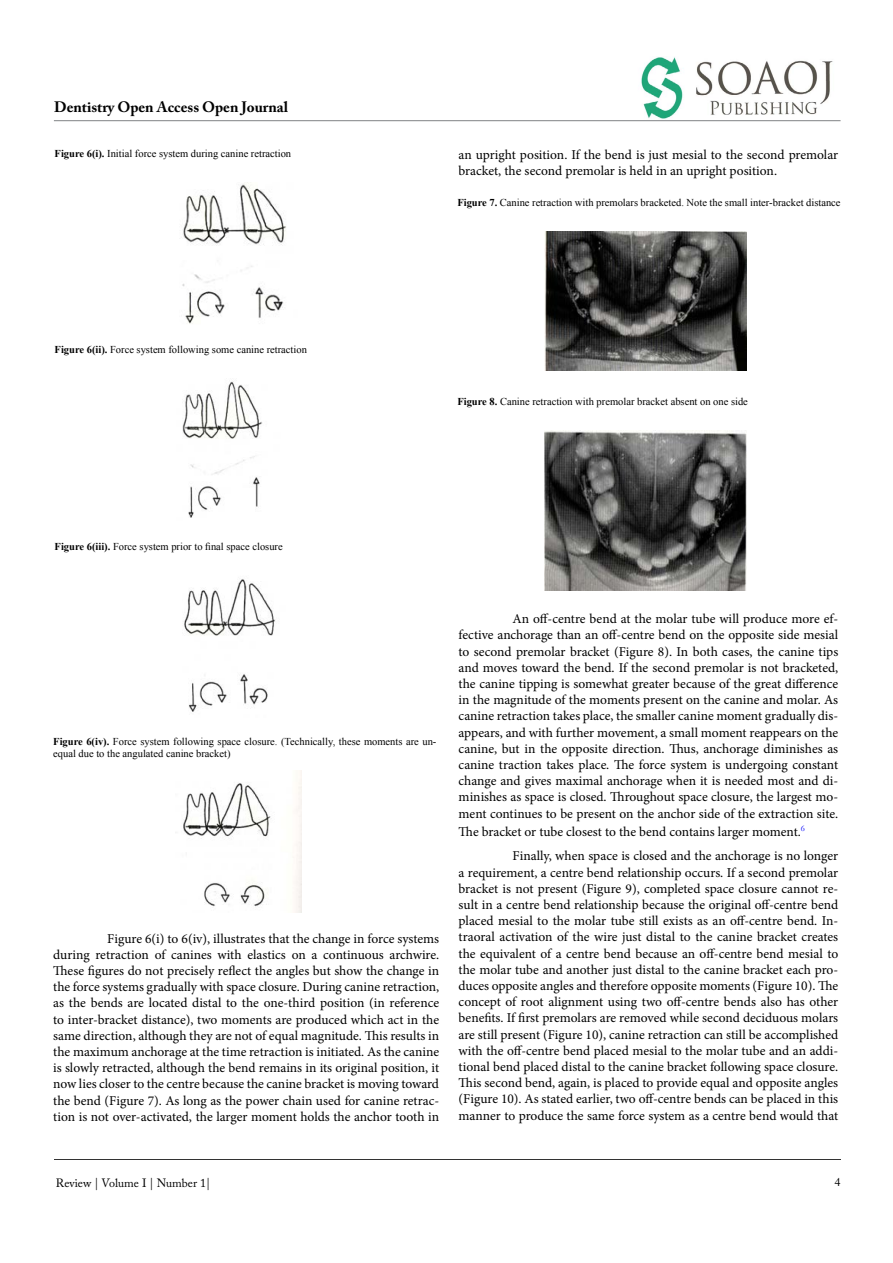
<style>
.page{position:relative;width:893px;height:1263px;background:#fff}
.page>*{position:absolute;margin:0;border:0;box-sizing:border-box;transform-origin:0 0}
.t1{font:700 15px "Adobe Caslon Pro";color:#000}
.t2{font:13.5px/16.2px "Minion Pro";letter-spacing:-.005em;color:#000;text-align:justify}
.t3{font:12px "Adobe Caslon Pro";color:#000}
.t4{font:10.5px/12.6px "Times New Roman";color:#000}
.s1{font-weight:700}
</style>
<div class="page">
<hr style="left:54px;top:120px;width:787px;height:1px;background:#808285">
<img style="left:641px;top:57px;width:192px;height:62px">
<svg style="left:54px;top:1159px;width:787px;height:1px"></svg>
<img style="left:182px;top:182px;width:104px;height:142px">
<img style="left:182px;top:381px;width:80px;height:137px">
<img style="left:184px;top:579px;width:91px;height:133px">
<img style="left:183px;top:770px;width:118px;height:143px">
<img style="left:544px;top:231px;width:203px;height:139px">
<img style="left:544px;top:430px;width:203px;height:161px">
<p class="t1" style="left:54px;top:98px;width:235px">Dentistry Open Access Open Journal</p>
<p class="t4" style="left:55px;top:147px;width:238px"><span class="s1">Figure 6(i).</span> Initial force system during canine retraction</p>
<p class="t2" style="left:459px;top:147px;width:381px">an upright position. If the bend is just mesial to the second premolar bracket, the second premolar is held in an upright position.</p>
<p class="t4" style="left:457px;top:196px;width:385px"><span class="s1">Figure 7.</span> Canine retraction with premolars bracketed. Note the small inter-bracket distance</p>
<p class="t4" style="left:55px;top:343px;width:254px"><span class="s1">Figure 6(ii).</span> Force system following some canine retraction</p>
<p class="t4" style="left:457px;top:395px;width:292px"><span class="s1">Figure 8.</span> Canine retraction with premolar bracket absent on one side</p>
<p class="t4" style="left:55px;top:540px;width:230px"><span class="s1">Figure 6(iii).</span> Force system prior to final space closure</p>
<p class="t4" style="left:53px;top:735px;width:385px"><span class="s1">Figure 6(iv).</span> Force system following space closure. (Technically, these moments are un&shy;equal due to the angulated canine bracket)</p>
<p class="t2" style="left:53px;top:930px;width:387px;text-indent:54px">Figure 6(i) to 6(iv), illustrates that the change in force systems during retraction of canines with elastics on a continuous archwire.<br>These figures do not precisely reflect the angles but show the change in the force systems gradually with space closure. During canine retraction, as the bends are located distal to the one-third position (in reference to inter-bracket distance), two moments are produced which act in the same direction, although they are not of equal magnitude. This results in the maximum anchorage at the time retraction is initiated. As the canine is slowly retracted, although the bend remains in its original position, it now lies closer to the centre because the canine bracket is moving toward the bend (Figure 7). As long as the power chain used for canine retrac&shy;tion is not over-activated, the larger moment holds the anchor tooth in</p>
<p class="t2" style="left:459px;top:611px;width:381px;text-indent:54px">An off-centre bend at the molar tube will produce more ef&shy;fective anchorage than an off-centre bend on the opposite side mesial to second premolar bracket (Figure 8). In both cases, the canine tips and moves toward the bend. If the second premolar is not bracketed, the canine tipping is somewhat greater because of the great difference in the magnitude of the moments present on the canine and molar. As canine retraction takes place, the smaller canine moment gradually dis&shy;appears, and with further movement, a small moment reappears on the canine, but in the opposite direction. Thus, anchorage diminishes as canine traction takes place. The force system is undergoing constant change and gives maximal anchorage when it is needed most and di&shy;minishes as space is closed. Throughout space closure, the largest mo&shy;ment continues to be present on the anchor side of the extraction site.</p>
<p class="t2" style="left:513px;top:819px;width:327px;line-height:24.8px;text-indent:-54px">The bracket or tube closest to the bend contains larger moment.<sup>6<br></sup>Finally, when space is closed and the anchorage is no longer</p>
<p class="t2" style="left:459px;top:864px;width:381px">a requirement, a centre bend relationship occurs. If a second premolar bracket is not present (Figure 9), completed space closure cannot re&shy;sult in a centre bend relationship because the original off-centre bend placed mesial to the molar tube still exists as an off-centre bend. In&shy;traoral activation of the wire just distal to the canine bracket creates the equivalent of a centre bend because an off-centre bend mesial to the molar tube and another just distal to the canine bracket each pro&shy;duces opposite angles and therefore opposite moments (Figure 10). The concept of root alignment using two off-centre bends also has other benefits. If first premolars are removed while second deciduous molars are still present (Figure 10), canine retraction can still be accomplished with the off-centre bend placed mesial to the molar tube and an addi&shy;tional bend placed distal to the canine bracket following space closure.<br>This second bend, again, is placed to provide equal and opposite angles (Figure 10). As stated earlier, two off-centre bends can be placed in this manner to produce the same force system as a centre bend would that</p>
<p class="t3" style="left:56px;top:1176px;width:156px">Review | Volume I | Number 1|</p>
<p class="t3" style="left:835px;top:1174px;width:7px">4</p>
</div>
